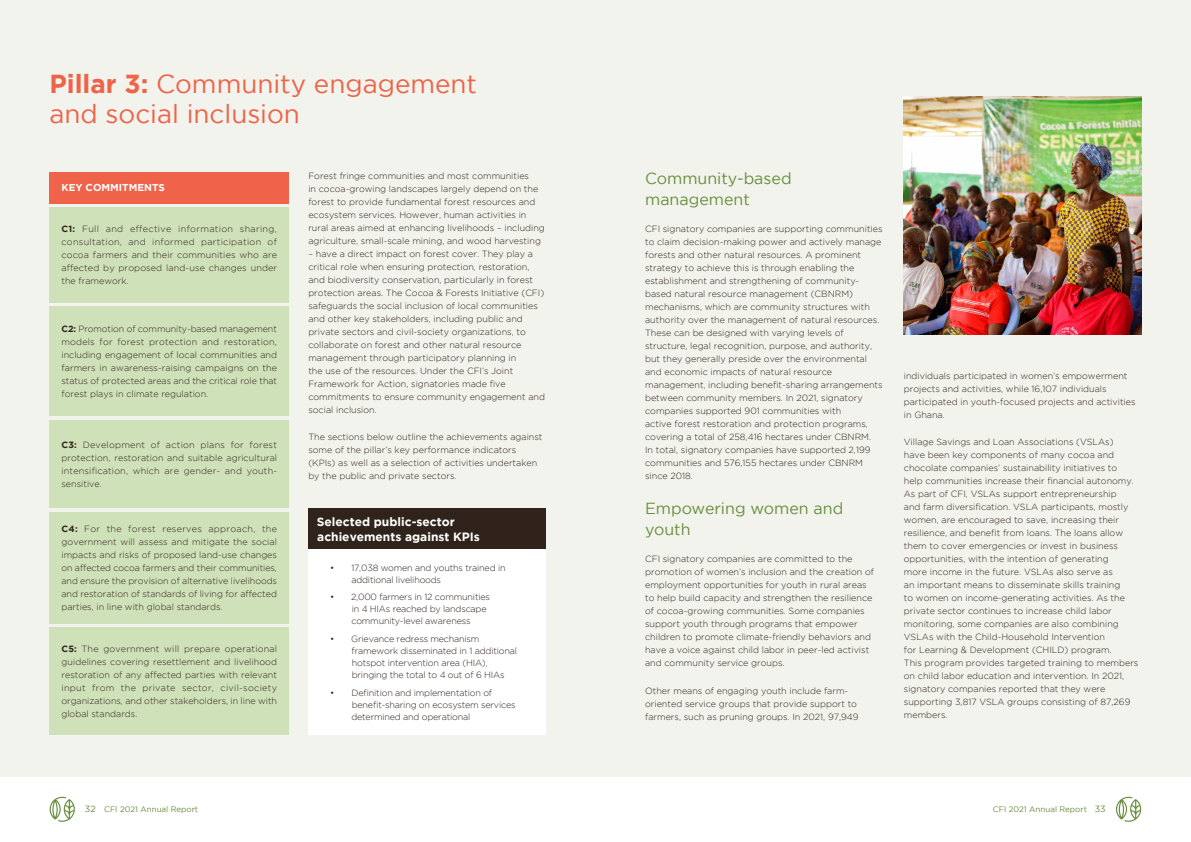
<style>
.page{position:relative;width:1191px;height:842px;background:#fff}
.page>*{position:absolute;margin:0;border:0;box-sizing:border-box;transform-origin:0 0}
.Header_0{font:26px/30px "Gotham";color:#ee6349}
.Body_Headers{font:16px/21px "Gotham";color:#688e3e}
.Story_-_Header{font:700 12px/15px "Gotham";color:#fff}
.PRINCIPLE{font:700 10px "Gotham";color:#fff}
.Body{font:300 9px/13px "Gotham";color:#30231b}
.Body-2{font:300 9px/12px "Gotham";letter-spacing:-.02em;color:#30231b}
.t1{font:8px "Gotham";color:#688e3e}
.s1{font-weight:700}
.s2{font-size:9px}
</style>
<div class="page">
<div style="left:0;top:0;width:595px;height:777px;background:#f2f3ec"></div>
<div style="left:595px;top:0;width:596px;height:777px;background:#f2f3ec"></div>
<svg style="left:1116px;top:797px;width:25px;height:25px"></svg>
<svg style="left:50px;top:797px;width:25px;height:25px"></svg>
<div style="left:308px;top:508px;width:238px;height:41px;background:#30231b"></div>
<div style="left:308px;top:549px;width:237px;height:186px;background:#fff"></div>
<div style="left:49px;top:172px;width:240px;height:31px;background:#ee6349"></div>
<div style="left:49px;top:207px;width:240px;height:96px;background:#cfe1b9"></div>
<div style="left:49px;top:307px;width:240px;height:109px;background:#cfe1b9"></div>
<div style="left:49px;top:420px;width:240px;height:88px;background:#cfe1b9"></div>
<div style="left:49px;top:512px;width:240px;height:112px;background:#cfe1b9"></div>
<div style="left:49px;top:628px;width:240px;height:107px;background:#cfe1b9"></div>
<img style="left:904px;top:96px;width:237px;height:238px">
<p class="Header_0" style="left:49px;top:68px;width:429px"><span class="s1">Pillar 3:</span> Community engagement and social inclusion</p>
<p class="PRINCIPLE" style="left:61px;top:182px;width:105px">KEY COMMITMENTS</p>
<p class="Body" style="left:61px;top:222px;width:217px;text-align:justify"><span class="s1">C1:</span> Full and effective information sharing, consultation, and informed participation of cocoa farmers and their communities who are affected by proposed land-use changes under the framework.</p>
<p class="Body" style="left:61px;top:322px;width:217px;text-align:justify"><span class="s1">C2:</span> Promotion of community-based management models for forest protection and restoration, including engagement of local communities and farmers in awareness-raising campaigns on the status of protected areas and the critical role that forest plays in climate regulation.</p>
<p class="Body" style="left:61px;top:438px;width:217px;text-align:justify"><span class="s1">C3:</span> Development of action plans for forest protection, restoration and suitable agricultural intensification, which are gender- and youth&shy;sensitive.</p>
<p class="Body" style="left:61px;top:522px;width:217px;text-align:justify"><span class="s1">C4:</span> For the forest reserves approach, the government will assess and mitigate the social impacts and risks of proposed land-use changes on affected cocoa farmers and their communities, and ensure the provision of alternative livelihoods and restoration of standards of living for affected parties, in line with global standards.</p>
<p class="Body" style="left:61px;top:642px;width:217px;text-align:justify"><span class="s1">C5:</span> The government will prepare operational guidelines covering resettlement and livelihood restoration of any affected parties with relevant input from the private sector, civil-society organizations, and other stakeholders, in line with global standards.</p>
<p class="Body" style="left:308px;top:169px;width:238px">Forest fringe communities and most communities<br>in cocoa-growing landscapes largely depend on the forest to provide fundamental forest resources and ecosystem services. However, human activities in rural areas aimed at enhancing livelihoods – including agriculture, small-scale mining, and wood harvesting</p>
<p class="Body" style="left:308px;top:247px;width:238px">– have a direct impact on forest cover. They play a critical role when ensuring protection, restoration, and biodiversity conservation, particularly in forest protection areas. The Cocoa &amp; Forests Initiative (CFI) safeguards the social inclusion of local communities and other key stakeholders, including public and private sectors and civil-society organizations, to collaborate on forest and other natural resource management through participatory planning in<br>the use of the resources. Under the CFI’s Joint Framework for Action, signatories made five commitments to ensure community engagement and social inclusion.</p>
<p class="Body" style="left:308px;top:430px;width:236px">The sections below outline the achievements against some of the pillar’s key performance indicators (KPIs) as well as a selection of activities undertaken by the public and private sectors.</p>
<p class="Story_-_Header" style="left:317px;top:514px;width:164px">Selected public-sector achievements against KPIs</p>
<p class="Body-2" style="left:351px;top:561px;width:156px;text-indent:-21px">• 17,038 women and youths trained in additional livelihoods</p>
<p class="Body-2" style="left:351px;top:591px;width:140px;text-indent:-21px">• 2,000 farmers in 12 communities in 4 HIAs reached by landscape community-level awareness</p>
<p class="Body-2" style="left:351px;top:633px;width:167px;text-indent:-21px">• Grievance redress mechanism framework disseminated in 1 additional hotspot intervention area (HIA), bringing the total to 4 out of 6 HIAs</p>
<p class="Body-2" style="left:351px;top:686px;width:166px;text-indent:-21px">• Definition and implementation of benefit-sharing on ecosystem services determined and operational</p>
<p class="Body_Headers" style="left:645px;top:167px;width:148px">Community-based management</p>
<p class="Body" style="left:645px;top:222px;width:239px">CFI signatory companies are supporting communities to claim decision-making power and actively manage forests and other natural resources. A prominent strategy to achieve this is through enabling the establishment and strengthening of community&shy;based natural resource management (CBNRM) mechanisms, which are community structures with authority over the management of natural resources.<br>These can be designed with varying levels of structure, legal recognition, purpose, and authority, but they generally preside over the environmental and economic impacts of natural resource management, including benefit-sharing arrangements between community members. In 2021, signatory companies supported 901 communities with<br>active forest restoration and protection programs, covering a total of 258,416 hectares under CBNRM.<br>In total, signatory companies have supported 2,199 communities and 576,155 hectares under CBNRM since 2018.</p>
<p class="Body_Headers" style="left:645px;top:498px;width:200px">Empowering women and youth</p>
<p class="Body" style="left:645px;top:552px;width:230px">CFI signatory companies are committed to the promotion of women’s inclusion and the creation of employment opportunities for youth in rural areas to help build capacity and strengthen the resilience of cocoa-growing communities. Some companies support youth through programs that empower children to promote climate-friendly behaviors and have a voice against child labor in peer-led activist and community service groups.</p>
<p class="Body" style="left:645px;top:684px;width:215px">Other means of engaging youth include farm&shy;oriented service groups that provide support to farmers, such as pruning groups. In 2021, 97,949</p>
<p class="Body" style="left:904px;top:369px;width:233px">individuals participated in women’s empowerment projects and activities, while 16,107 individuals participated in youth-focused projects and activities in Ghana.</p>
<p class="Body" style="left:904px;top:435px;width:236px">Village Savings and Loan Associations (VSLAs)<br>have been key components of many cocoa and chocolate companies’ sustainability initiatives to help communities increase their financial autonomy.<br>As part of CFI, VSLAs support entrepreneurship<br>and farm diversification. VSLA participants, mostly women, are encouraged to save, increasing their resilience, and benefit from loans. The loans allow them to cover emergencies or invest in business opportunities, with the intention of generating<br>more income in the future. VSLAs also serve as<br>an important means to disseminate skills training<br>to women on income-generating activities. As the private sector continues to increase child labor monitoring, some companies are also combining VSLAs with the Child-Household Intervention<br>for Learning &amp; Development (CHILD) program.<br>This program provides targeted training to members on child labor education and intervention. In 2021, signatory companies reported that they were supporting 3,817 VSLA groups consisting of 87,269 members.</p>
<p class="t1" style="left:85px;top:805px;width:115px"><span class="s2">32</span> CFI 2021 Annual Report</p>
<p class="t1" style="left:993px;top:805px;width:114px">CFI 2021 Annual Report <span class="s2">33</span></p>
</div>
